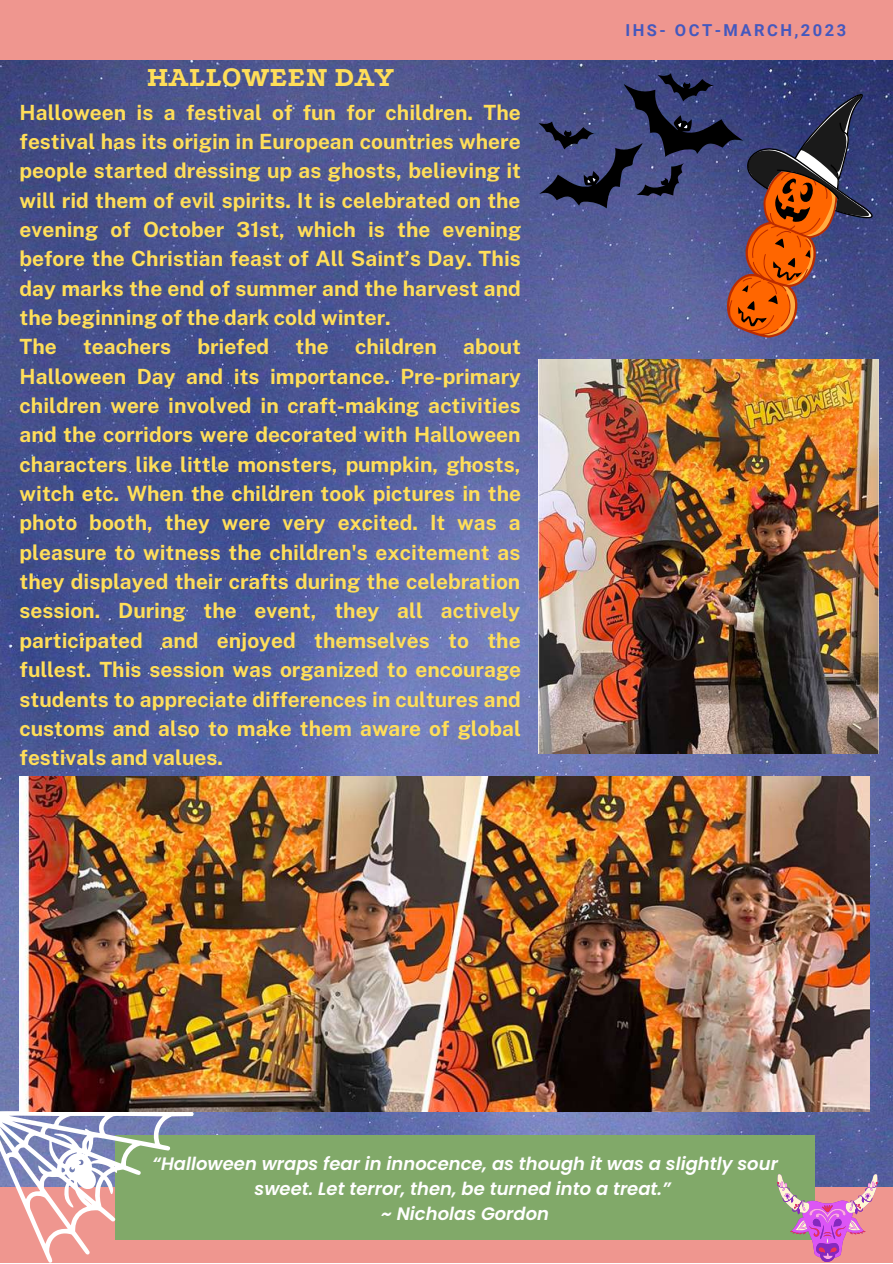
<style>
.page{position:relative;width:893px;height:1264px;background:#fff}
.page>*{position:absolute;margin:0;border:0;box-sizing:border-box;transform-origin:0 0}
.t1{font:800 29.25px "Podkova";color:#ffde59}
.t2{font:700 21px/29.4px "Public Sans";color:#ffde59}
.t3{font:italic 600 18px/24.8px "Poppins";color:#fff;text-align:center}
.t4{font:700 16.5px "Roboto";letter-spacing:.15em;color:#4458be}
</style>
<div class="page">
<img style="left:0;top:60px;width:892px;height:1127px">
<div style="left:0;top:0;width:892px;height:60px;background:#ef968f"></div>
<div style="left:0;top:1187px;width:892px;height:75px;background:#ef968f"></div>
<div style="left:115px;top:1135px;width:699px;height:104px;background:#81a969"></div>
<svg style="left:0;top:1111px;width:193px;height:151px"></svg>
<svg style="left:777px;top:1173px;width:100px;height:88px"></svg>
<img style="left:538px;top:359px;width:340px;height:394px">
<img style="left:20px;top:776px;width:849px;height:335px">
<svg style="left:538px;top:60px;width:354px;height:286px;background:#534c72"></svg>
<h1 class="t1" style="left:147px;top:61px;width:249px">HALLOWEEN DAY</h1>
<p class="t2" style="left:20px;top:97px;width:503px">Halloween is a festival of fun for children. The festival has its origin in European countries where people started dressing up as ghosts, believing it will rid them of evil spirits. It is celebrated on the evening of October 31st, which is the evening before the Christian feast of All Saint’s Day. This day marks the end of summer and the harvest and the beginning of the dark cold winter.<br>The</p>
<p class="t2" style="left:20px;top:332px;width:503px;text-align:justify;text-indent:443px">about Halloween Day and its importance. Pre-primary children were involved in craft-making activities and the corridors were decorated with Halloween characters like little monsters, pumpkin, ghosts, witch etc. When the children took pictures in the photo booth, they were very excited. It was a pleasure to witness the children's excitement as they displayed their crafts during the celebration session. During the event, they all actively participated and enjoyed themselves to the fullest. This session was organized to encourage students to appreciate differences in cultures and customs and also to make them aware of global festivals and values.</p>
<p class="t2" style="left:83px;top:332px;width:89px">teachers</p>
<p class="t2" style="left:197px;top:332px;width:73px">briefed</p>
<p class="t2" style="left:295px;top:332px;width:35px">the</p>
<p class="t2" style="left:355px;top:332px;width:83px">children</p>
<p class="t4" style="left:625px;top:20px;width:222px">IHS- OCT-MARCH,2023</p>
<p class="t3" style="left:152px;top:1151px;width:627px">“Halloween wraps fear in innocence, as though it was a slightly sour sweet. Let terror, then, be turned into a treat.”<br>~ Nicholas Gordon</p>
</div>
